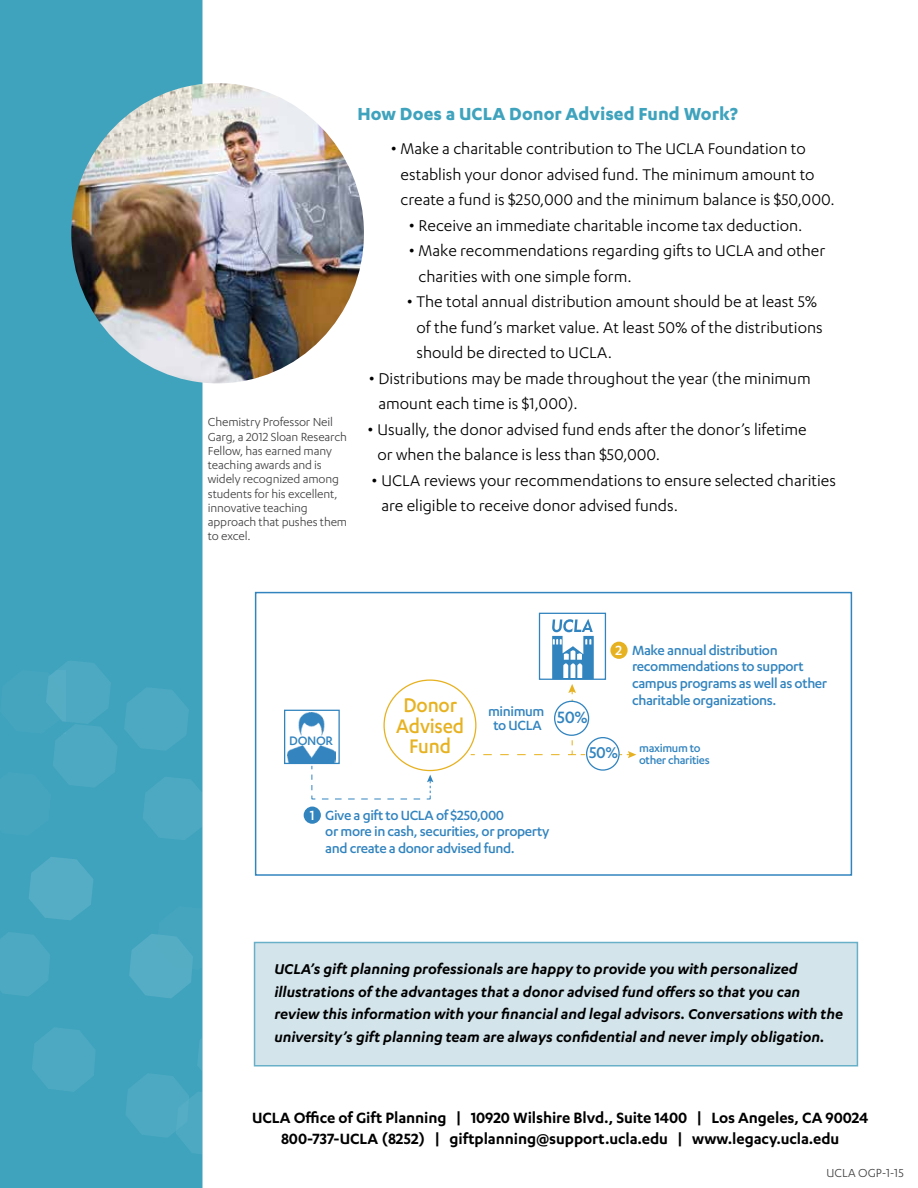
<style>
.page{position:relative;width:918px;height:1188px;background:#fff}
.page>*{position:absolute;margin:0;border:0;box-sizing:border-box;transform-origin:0 0}
.t1{font:500 22.8px/20.7px "Karbon";letter-spacing:-.01em;color:#e7b222;text-align:center;scale:.94 1}
.t2{font:700 20.25px "Karbon";color:#3fa3bd}
.t3{font:500 19.05px "Karbon";color:#3284bf}
.t4{font:500 18.15px "Karbon";color:#3284bf}
.t5{font:18px/25.5px "Karbon";color:#000}
.t6{font:600 17.25px/20.7px "Karbon";letter-spacing:-.005em;color:#000;text-align:center}
.t7{font:italic 600 16.5px/22.5px "Karbon";color:#000}
.t8{font:500 15.45px/16.8px "Karbon";letter-spacing:-.025em;color:#3284bf}
.t9{font:500 15.45px "Karbon";color:#fff}
.t10{font:500 14.25px "Karbon";letter-spacing:-.025em;color:#3284bf}
.t11{font:13.5px/14.2px "Karbon";letter-spacing:-.01em;color:#414042}
.t12{font:500 12.9px/11.6px "Karbon";letter-spacing:-.025em;color:#3284bf}
.s1{font-size:21px}
</style>
<div class="page">
<div style="left:0;top:0;width:202px;height:1188px;background:#3fa3bd"></div>
<div style="left:254px;top:942px;width:604px;height:124px;background:#d3e4eb;border:2px solid #68b0c7"></div>
<img style="left:287px;top:712px;width:48px;height:50px">
<div style="left:304px;top:807px;width:17px;height:17px;background:#3284bf;border-radius:50%"></div>
<div style="left:539px;top:613px;width:67px;height:67px;border:1px solid #3284bf"></div>
<div style="left:284px;top:710px;width:56px;height:54px;border:1px solid #3284bf"></div>
<svg style="left:311px;top:775px;width:5px;height:25px"></svg>
<svg style="left:322px;top:775px;width:111px;height:25px"></svg>
<svg style="left:483px;top:619px;width:153px;height:139px"></svg>
<div style="left:587px;top:738px;width:32px;height:32px;background:#fff;border-radius:50%"></div>
<div style="left:586px;top:737px;width:34px;height:34px;border:1px solid #3284bf;border-radius:50%"></div>
<div style="left:255px;top:592px;width:597px;height:284px;border:2px solid #3284bf"></div>
<svg style="left:0;top:932px;width:50px;height:65px;background:#49a7c0"></svg>
<svg style="left:29px;top:857px;width:64px;height:63px;background:#4faac2"></svg>
<svg style="left:143px;top:777px;width:59px;height:63px;background:#49a7c0"></svg>
<svg style="left:124px;top:687px;width:65px;height:64px;background:#48a7c0"></svg>
<div style="left:0;top:660px;width:118px;height:176px;background:#45a5bf"></div>
<svg style="left:129px;top:906px;width:73px;height:93px;background:#4aa8c0"></svg>
<svg style="left:125px;top:1024px;width:77px;height:132px;background:#44a5be"></svg>
<svg style="left:32px;top:1027px;width:64px;height:65px;background:#48a7c0"></svg>
<img style="left:71px;top:83px;width:293px;height:300px">
<p class="t11" style="left:208px;top:415px;width:141px">Chemistry Professor Neil<br>Garg, a 2012 Sloan Research<br>Fellow, has earned many teaching awards and is widely recognized among students for his excellent, innovative teaching approach that pushes them to excel.</p>
<p class="t2" style="left:357px;top:102px;width:382px">How Does a UCLA Donor Advised Fund Work?</p>
<p class="t5" style="left:401px;top:136px;width:436px;text-indent:-10px"><span class="s1">•</span> Make a charitable contribution to The UCLA Foundation to establish your donor advised fund. The minimum amount to create a fund is $250,000 and the minimum balance is $50,000.</p>
<p class="t5" style="left:408px;top:212px;width:396px"><span class="s1">•</span> Receive an immediate charitable income tax deduction.</p>
<p class="t5" style="left:419px;top:238px;width:408px;text-indent:-10px"><span class="s1">•</span> Make recommendations regarding gifts to UCLA and other charities with one simple form.</p>
<p class="t5" style="left:417px;top:289px;width:408px;text-indent:-10px"><span class="s1">•</span> The total annual distribution amount should be at least 5% of the fund’s market value. At least 50% of the distributions should be directed to UCLA.</p>
<p class="t5" style="left:379px;top:365px;width:434px;text-indent:-10px"><span class="s1">•</span> Distributions may be made throughout the year (the minimum amount each time is $1,000).</p>
<p class="t5" style="left:377px;top:416px;width:431px;text-indent:-10px"><span class="s1">•</span> Usually, the donor advised fund ends after the donor’s lifetime or when the balance is less than $50,000.</p>
<p class="t5" style="left:381px;top:467px;width:456px;text-indent:-10px"><span class="s1">•</span> UCLA reviews your recommendations to ensure selected charities are eligible to receive donor advised funds.</p>
<p class="t10" style="left:289px;top:732px;width:45px">DONOR</p>
<p class="t1" style="left:396px;top:694px;width:74px">Donor<br>Advised<br>Fund</p>
<p class="t8" style="left:488px;top:704px;width:58px;line-height:14.2px;text-align:center">minimum to UCLA</p>
<p class="t3" style="left:557px;top:707px;width:32px">50%</p>
<p class="t9" style="left:616px;top:641px;width:8px">2</p>
<p class="t4" style="left:589px;top:743px;width:30px">50%</p>
<p class="t8" style="left:632px;top:641px;width:197px">Make annual distribution recommendations to support campus programs as well as other charitable organizations.</p>
<p class="t12" style="left:639px;top:742px;width:72px">maximum to other charities</p>
<p class="t9" style="left:310px;top:806px;width:6px">1</p>
<p class="t8" style="left:325px;top:806px;width:225px">Give a gift to UCLA of $250,000<br>or more in cash, securities, or property and create a donor advised fund.</p>
<p class="t7" style="left:274px;top:957px;width:570px">UCLA’s gift planning professionals are happy to provide you with personalized illustrations of the advantages that a donor advised fund offers so that you can review this information with your financial and legal advisors. Conversations with the university’s gift planning team are always confidential and never imply obligation.</p>
<p class="t6" style="left:252px;top:1107px;width:618px">UCLA Office of Gift Planning | 10920 Wilshire Blvd., Suite 1400 | Los Angeles, CA 90024<br>800-737-UCLA (8252) | giftplanning@support.ucla.edu | www.legacy.ucla.edu</p>
<p class="t11" style="left:826px;top:1165px;width:79px">UCLA OGP-1-15</p>
</div>
